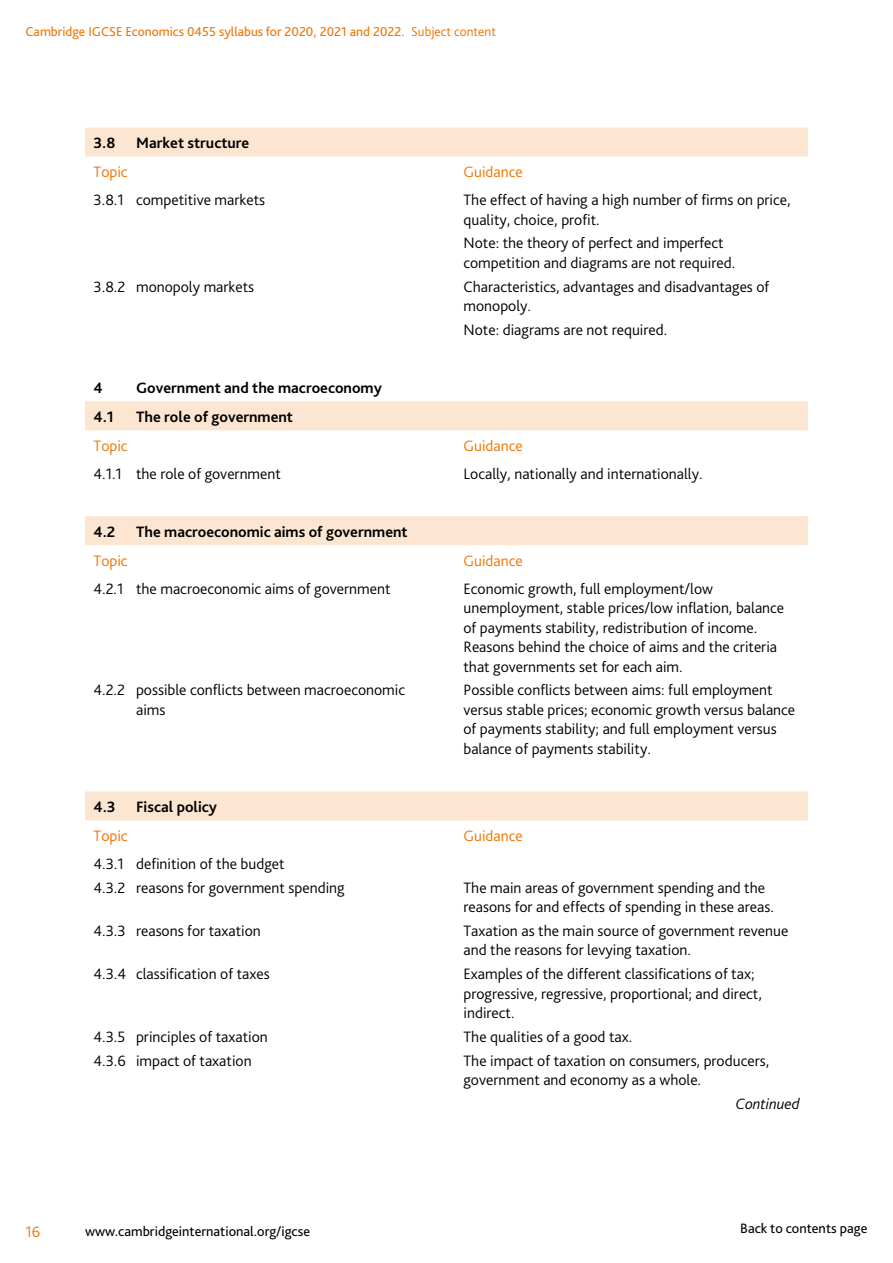
<style>
.page{position:relative;width:893px;height:1263px;background:#fff}
.page>*{position:absolute;margin:0;border:0;box-sizing:border-box;transform-origin:0 0}
.t1{font:300 15.75px/19.5px "Bliss Pro";color:#000}
.t2{font:700 15.75px "Bliss Pro";color:#000}
.t3{font:300 15.75px "Bliss Pro";color:#ee7402}
.t4{font:italic 300 15.75px "Bliss Pro";color:#000}
.t5{font:14.25px "Bliss Pro";color:#000}
.t6{font:13.5px "Bliss Pro";color:#ee7402}
.s1{font-weight:300}
</style>
<div class="page">
<svg style="left:85px;top:128px;width:723px;height:692px"></svg>
<p class="t6" style="left:26px;top:23px;width:472px">Cambridge IGCSE Economics 0455 syllabus for 2020, 2021 and 2022. <span class="s1">Subject content</span></p>
<p class="t2" style="left:94px;top:133px;width:23px">3.8</p>
<p class="t2" style="left:136px;top:133px;width:115px">Market structure</p>
<p class="t3" style="left:94px;top:162px;width:36px">Topic</p>
<p class="t1" style="left:94px;top:190px;width:173px">3.8.1 competitive markets</p>
<p class="t1" style="left:94px;top:276px;width:162px">3.8.2 monopoly markets</p>
<p class="t2" style="left:94px;top:378px;width:11px">4</p>
<p class="t2" style="left:136px;top:378px;width:247px">Government and the macroeconomy</p>
<p class="t2" style="left:94px;top:407px;width:22px">4.1</p>
<p class="t2" style="left:136px;top:407px;width:158px">The role of government</p>
<p class="t3" style="left:94px;top:436px;width:36px">Topic</p>
<p class="t1" style="left:94px;top:464px;width:189px">4.1.1 the role of government</p>
<p class="t2" style="left:94px;top:522px;width:23px">4.2</p>
<p class="t2" style="left:136px;top:522px;width:273px">The macroeconomic aims of government</p>
<p class="t3" style="left:94px;top:551px;width:36px">Topic</p>
<p class="t1" style="left:94px;top:579px;width:298px">4.2.1 the macroeconomic aims of government</p>
<p class="t1" style="left:136px;top:680px;width:271px;text-indent:-43px">4.2.2 possible conflicts between macroeconomic aims</p>
<p class="t2" style="left:94px;top:797px;width:24px">4.3</p>
<p class="t2" style="left:136px;top:797px;width:82px">Fiscal policy</p>
<p class="t3" style="left:94px;top:826px;width:36px">Topic</p>
<p class="t1" style="left:94px;top:852px;width:253px;line-height:23.7px">4.3.1 definition of the budget<br>4.3.2 reasons for government spending</p>
<p class="t1" style="left:94px;top:921px;width:169px">4.3.3 reasons for taxation</p>
<p class="t1" style="left:94px;top:964px;width:178px">4.3.4 classification of taxes</p>
<p class="t1" style="left:94px;top:1025px;width:176px;line-height:23.7px">4.3.5 principles of taxation<br>4.3.6 impact of taxation</p>
<p class="t3" style="left:463px;top:162px;width:61px">Guidance</p>
<p class="t1" style="left:463px;top:190px;width:329px">The effect of having a high number of firms on price, quality, choice, profit.</p>
<p class="t1" style="left:463px;top:233px;width:273px">Note: the theory of perfect and imperfect competition and diagrams are not required.</p>
<p class="t1" style="left:463px;top:276px;width:307px">Characteristics, advantages and disadvantages of monopoly.</p>
<p class="t1" style="left:463px;top:320px;width:205px">Note: diagrams are not required.</p>
<p class="t3" style="left:463px;top:436px;width:61px">Guidance</p>
<p class="t1" style="left:463px;top:464px;width:241px">Locally, nationally and internationally.</p>
<p class="t3" style="left:463px;top:551px;width:61px">Guidance</p>
<p class="t1" style="left:463px;top:579px;width:322px">Economic growth, full employment/low unemployment, stable prices/low inflation, balance of payments stability, redistribution of income.<br>Reasons behind the choice of aims and the criteria that governments set for each aim.</p>
<p class="t1" style="left:463px;top:680px;width:333px">Possible conflicts between aims: full employment versus stable prices; economic growth versus balance of payments stability; and full employment versus balance of payments stability.</p>
<p class="t3" style="left:463px;top:826px;width:61px">Guidance</p>
<p class="t1" style="left:463px;top:878px;width:312px">The main areas of government spending and the reasons for and effects of spending in these areas.</p>
<p class="t1" style="left:463px;top:921px;width:326px">Taxation as the main source of government revenue and the reasons for levying taxation.</p>
<p class="t1" style="left:463px;top:964px;width:300px">Examples of the different classifications of tax; progressive, regressive, proportional; and direct, indirect.</p>
<p class="t1" style="left:463px;top:1025px;width:307px;line-height:23.7px">The qualities of a good tax.<br>The impact of taxation on consumers, producers,</p>
<p class="t1" style="left:463px;top:1070px;width:239px">government and economy as a whole.</p>
<p class="t4" style="left:736px;top:1094px;width:65px">Continued</p>
<p class="t3" style="left:26px;top:1222px;width:16px">16</p>
<p class="t5" style="left:85px;top:1222px;width:227px">www.cambridgeinternational.org/igcse</p>
<p class="t5" style="left:740px;top:1219px;width:129px">Back to contents page</p>
</div>
